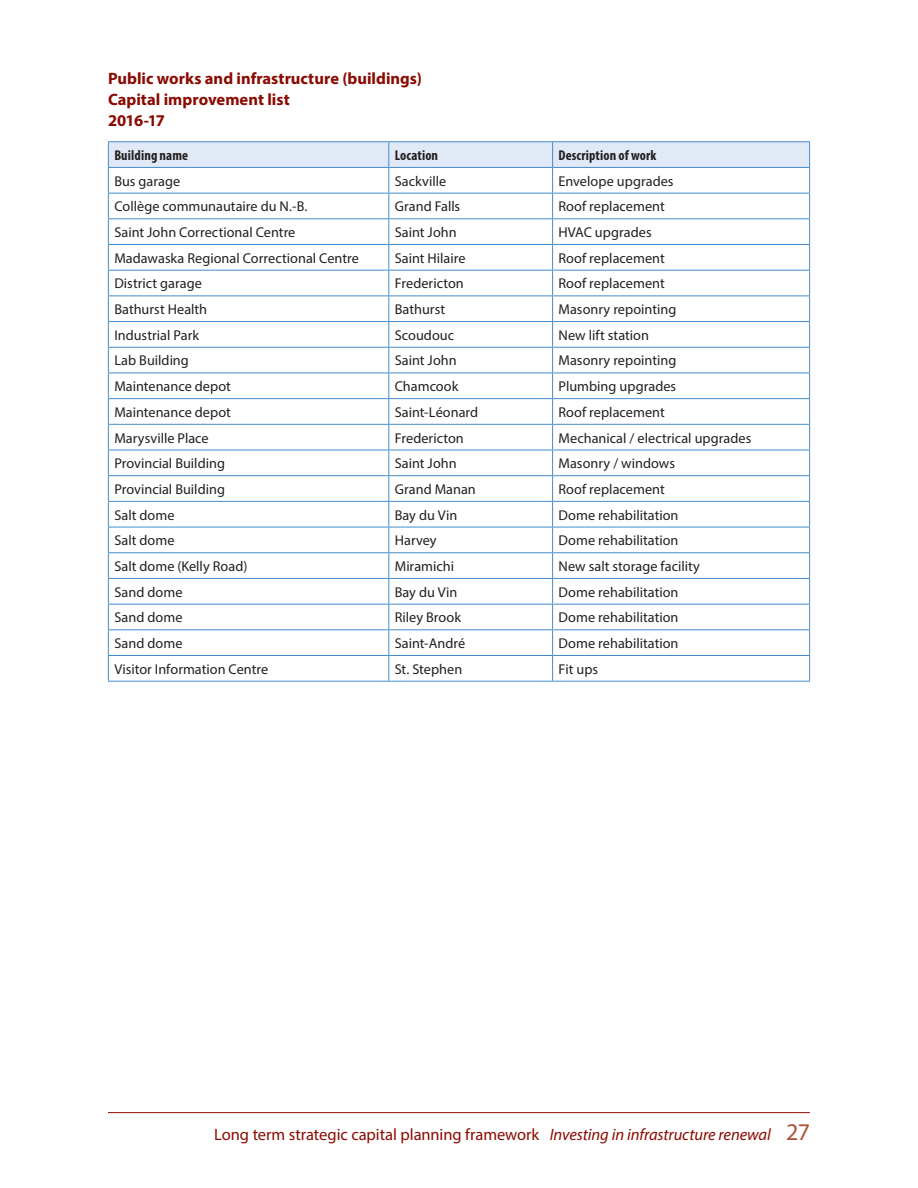
<style>
.page{position:relative;width:918px;height:1188px;background:#fff}
.page>*{position:absolute;margin:0;border:0;box-sizing:border-box;transform-origin:0 0}
.t1{font:16.5px "Myriad Pro";letter-spacing:-.005em;color:#8b0a02}
.Heading_3_1_column{font:700 16.5px/21px "Myriad Pro";color:#8b0a02}
.tablet_text{font:14.25px "Myriad Pro";color:#231f20}
.table_head{font:700 condensed 14.25px "Myriad Pro";letter-spacing:.01em;color:#231f20}
.s1{font-style:italic}
.s2{font-size:24px;color:#aa5137}
</style>
<div class="page">
<hr style="left:108px;top:1112px;width:702px;height:1px;background:#8b0a02">
<hr style="left:108px;top:681px;width:281px;height:1px;background:#448dcb">
<hr style="left:389px;top:681px;width:164px;height:1px;background:#448dcb">
<hr style="left:553px;top:681px;width:257px;height:1px;background:#448dcb">
<hr style="left:108px;top:141px;width:281px;height:1px;background:#448dcb">
<svg style="left:108px;top:142px;width:702px;height:539px"></svg>
<hr style="left:389px;top:141px;width:164px;height:1px;background:#448dcb">
<hr style="left:553px;top:141px;width:257px;height:1px;background:#448dcb">
<hr style="left:108px;top:167px;width:281px;height:1px;background:#448dcb">
<hr style="left:389px;top:167px;width:164px;height:1px;background:#448dcb">
<hr style="left:553px;top:167px;width:257px;height:1px;background:#448dcb">
<h3 class="Heading_3_1_column" style="left:108px;top:68px;width:315px">Public works and infrastructure (buildings)<br>Capital improvement list<br>2016-17</h3>
<h3 class="table_head" style="left:114px;top:146px;width:75px">Building name</h3>
<h3 class="table_head" style="left:395px;top:146px;width:45px">Location</h3>
<h3 class="table_head" style="left:559px;top:146px;width:99px">Description of work</h3>
<p class="tablet_text" style="left:114px;top:172px;width:67px">Bus garage</p>
<p class="tablet_text" style="left:395px;top:172px;width:53px">Sackville</p>
<p class="tablet_text" style="left:559px;top:172px;width:116px">Envelope upgrades</p>
<p class="tablet_text" style="left:114px;top:198px;width:193px">Collège communautaire du N.-B.</p>
<p class="tablet_text" style="left:395px;top:198px;width:67px">Grand Falls</p>
<p class="tablet_text" style="left:559px;top:198px;width:108px">Roof replacement</p>
<p class="tablet_text" style="left:114px;top:223px;width:183px">Saint John Correctional Centre</p>
<p class="tablet_text" style="left:395px;top:223px;width:63px">Saint John</p>
<p class="tablet_text" style="left:559px;top:223px;width:95px">HVAC upgrades</p>
<p class="tablet_text" style="left:114px;top:249px;width:246px">Madawaska Regional Correctional Centre</p>
<p class="tablet_text" style="left:395px;top:249px;width:72px">Saint Hilaire</p>
<p class="tablet_text" style="left:559px;top:249px;width:108px">Roof replacement</p>
<p class="tablet_text" style="left:114px;top:275px;width:89px">District garage</p>
<p class="tablet_text" style="left:395px;top:275px;width:71px">Fredericton</p>
<p class="tablet_text" style="left:559px;top:275px;width:108px">Roof replacement</p>
<p class="tablet_text" style="left:114px;top:300px;width:94px">Bathurst Health</p>
<p class="tablet_text" style="left:395px;top:300px;width:52px">Bathurst</p>
<p class="tablet_text" style="left:559px;top:300px;width:119px">Masonry repointing</p>
<p class="tablet_text" style="left:114px;top:326px;width:86px">Industrial Park</p>
<p class="tablet_text" style="left:395px;top:326px;width:61px">Scoudouc</p>
<p class="tablet_text" style="left:559px;top:326px;width:92px">New lift station</p>
<p class="tablet_text" style="left:114px;top:352px;width:76px">Lab Building</p>
<p class="tablet_text" style="left:395px;top:352px;width:63px">Saint John</p>
<p class="tablet_text" style="left:559px;top:352px;width:119px">Masonry repointing</p>
<p class="tablet_text" style="left:114px;top:378px;width:118px">Maintenance depot</p>
<p class="tablet_text" style="left:395px;top:378px;width:65px">Chamcook</p>
<p class="tablet_text" style="left:559px;top:378px;width:119px">Plumbing upgrades</p>
<p class="tablet_text" style="left:114px;top:403px;width:118px">Maintenance depot</p>
<p class="tablet_text" style="left:395px;top:403px;width:85px">Saint-Léonard</p>
<p class="tablet_text" style="left:559px;top:403px;width:108px">Roof replacement</p>
<p class="tablet_text" style="left:114px;top:429px;width:96px">Marysville Place</p>
<p class="tablet_text" style="left:395px;top:429px;width:71px">Fredericton</p>
<p class="tablet_text" style="left:559px;top:429px;width:194px">Mechanical / electrical upgrades</p>
<p class="tablet_text" style="left:114px;top:455px;width:112px">Provincial Building</p>
<p class="tablet_text" style="left:395px;top:455px;width:63px">Saint John</p>
<p class="tablet_text" style="left:559px;top:455px;width:118px">Masonry / windows</p>
<p class="tablet_text" style="left:114px;top:480px;width:112px">Provincial Building</p>
<p class="tablet_text" style="left:395px;top:480px;width:83px">Grand Manan</p>
<p class="tablet_text" style="left:559px;top:480px;width:108px">Roof replacement</p>
<p class="tablet_text" style="left:114px;top:506px;width:62px">Salt dome</p>
<p class="tablet_text" style="left:395px;top:506px;width:64px">Bay du Vin</p>
<p class="tablet_text" style="left:559px;top:506px;width:121px">Dome rehabilitation</p>
<p class="tablet_text" style="left:114px;top:532px;width:62px">Salt dome</p>
<p class="tablet_text" style="left:395px;top:532px;width:43px">Harvey</p>
<p class="tablet_text" style="left:559px;top:532px;width:121px">Dome rehabilitation</p>
<p class="tablet_text" style="left:114px;top:557px;width:135px">Salt dome (Kelly Road)</p>
<p class="tablet_text" style="left:395px;top:557px;width:61px">Miramichi</p>
<p class="tablet_text" style="left:559px;top:557px;width:143px">New salt storage facility</p>
<p class="tablet_text" style="left:114px;top:583px;width:70px">Sand dome</p>
<p class="tablet_text" style="left:395px;top:583px;width:64px">Bay du Vin</p>
<p class="tablet_text" style="left:559px;top:583px;width:121px">Dome rehabilitation</p>
<p class="tablet_text" style="left:114px;top:609px;width:70px">Sand dome</p>
<p class="tablet_text" style="left:395px;top:609px;width:68px">Riley Brook</p>
<p class="tablet_text" style="left:559px;top:609px;width:121px">Dome rehabilitation</p>
<p class="tablet_text" style="left:114px;top:634px;width:70px">Sand dome</p>
<p class="tablet_text" style="left:395px;top:634px;width:72px">Saint-André</p>
<p class="tablet_text" style="left:559px;top:634px;width:121px">Dome rehabilitation</p>
<p class="tablet_text" style="left:114px;top:660px;width:155px">Visitor Information Centre</p>
<p class="tablet_text" style="left:395px;top:660px;width:69px">St. Stephen</p>
<p class="tablet_text" style="left:559px;top:660px;width:41px">Fit ups</p>
<p class="t1" style="left:214px;top:1124px;width:597px">Long term strategic capital planning framework <span class="s1">Investing in infrastructure renewal</span> <span class="s2">27</span></p>
</div>
